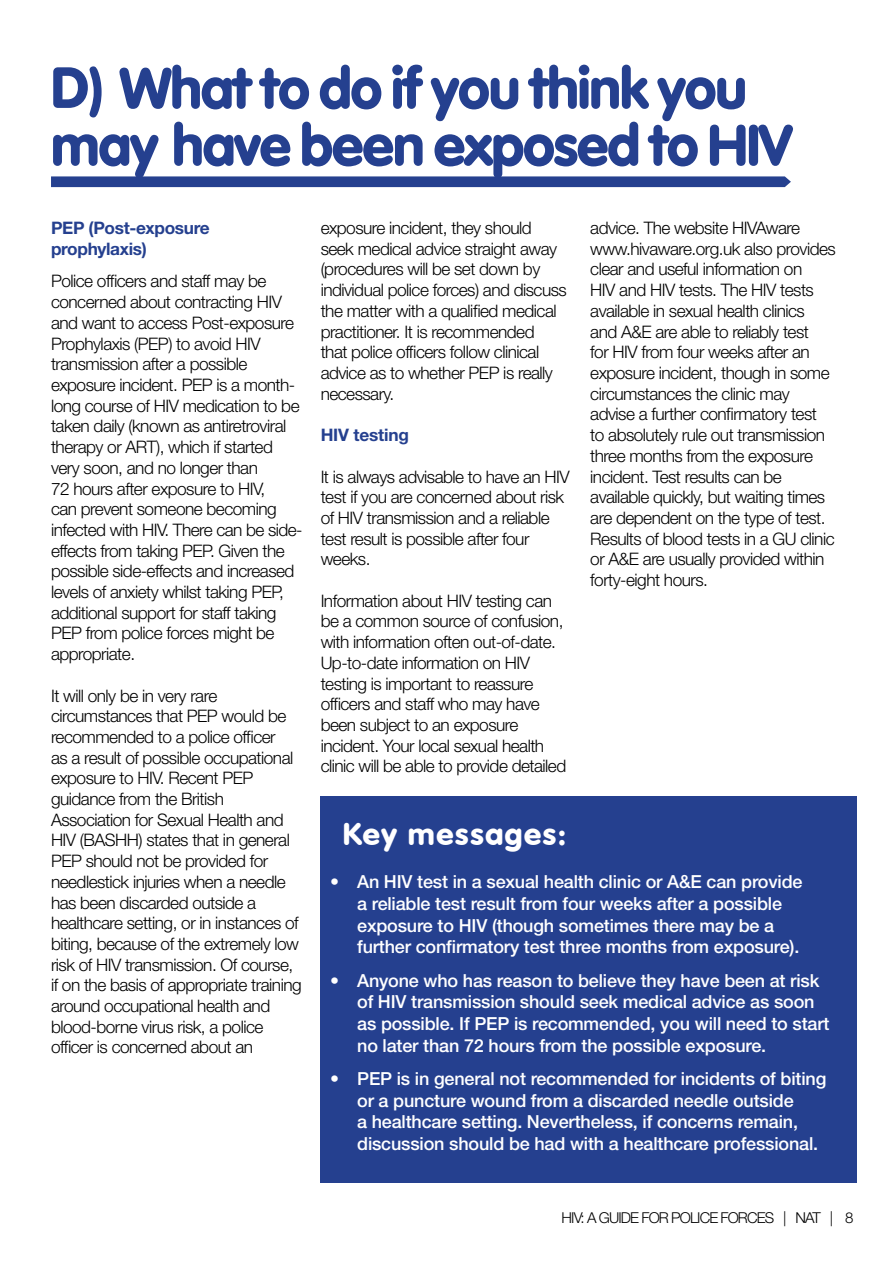
<style>
.page{position:relative;width:893px;height:1263px;background:#fff}
.page>*{position:absolute;margin:0;border:0;box-sizing:border-box;transform-origin:0 0}
.t1{font:900 57px/57px "VAG Rounded Std";letter-spacing:-.02em;color:#25408f}
.t2{font:33px "VAG Round";color:#fff}
.t3{font:500 18px/21.6px "Helvetica Neue LT Std";letter-spacing:-.01em;color:#fff}
.t4{font:300 17.25px/20.7px "Helvetica Neue LT Std";letter-spacing:-.03em;color:#000}
.t5{font:700 17.25px/20.7px "Helvetica Neue LT Std";letter-spacing:-.02em;color:#25408f}
.t6{font:300 15px "Helvetica Neue LT Std";letter-spacing:-.06em;color:#000}
</style>
<div class="page">
<div style="left:320px;top:796px;width:537px;height:386px;background:#25408f"></div>
<svg style="left:51px;top:176px;width:740px;height:11px;background:#2e4893"></svg>
<h1 class="t1" style="left:51px;top:62px;width:742px">D) What to do if you think you may have been exposed to HIV</h1>
<p class="t5" style="left:51px;top:217px;width:160px">PEP (Post-exposure prophylaxis)</p>
<p class="t4" style="left:51px;top:271px;width:253px">Police officers and staff may be concerned about contracting HIV and want to access Post-exposure<br>Prophylaxis (PEP) to avoid HIV transmission after a possible exposure incident. PEP is a month&shy;long course of HIV medication to be taken daily (known as antiretroviral therapy or ART), which if started very soon, and no longer than<br>72 hours after exposure to HIV,<br>can prevent someone becoming infected with HIV. There can be side&shy;effects from taking PEP. Given the possible side-effects and increased levels of anxiety whilst taking PEP, additional support for staff taking<br>PEP from police forces might be appropriate.</p>
<p class="t4" style="left:51px;top:685px;width:252px">It will only be in very rare circumstances that PEP would be recommended to a police officer<br>as a result of possible occupational exposure to HIV. Recent PEP guidance from the British<br>Association for Sexual Health and<br>HIV (BASHH) states that in general<br>PEP should not be provided for needlestick injuries when a needle has been discarded outside a healthcare setting, or in instances of biting, because of the extremely low risk of HIV transmission. Of course, if on the basis of appropriate training around occupational health and blood-borne virus risk, a police officer is concerned about an</p>
<p class="t4" style="left:321px;top:217px;width:248px">exposure incident, they should seek medical advice straight away (procedures will be set down by individual police forces) and discuss the matter with a qualified medical practitioner. It is recommended<br>that police officers follow clinical advice as to whether PEP is really necessary.</p>
<p class="t5" style="left:321px;top:424px;width:90px">HIV testing</p>
<p class="t4" style="left:321px;top:466px;width:251px">It is always advisable to have an HIV test if you are concerned about risk of HIV transmission and a reliable test result is possible after four weeks.</p>
<p class="t4" style="left:321px;top:590px;width:247px">Information about HIV testing can be a common source of confusion, with information often out-of-date.<br>Up-to-date information on HIV testing is important to reassure officers and staff who may have been subject to an exposure incident. Your local sexual health clinic will be able to provide detailed</p>
<h2 class="t2" style="left:342px;top:816px;width:226px">Key messages:</h2>
<p class="t4" style="left:590px;top:217px;width:247px">advice. The website HIVAware www.hivaware.org.uk also provides clear and useful information on<br>HIV and HIV tests. The HIV tests available in sexual health clinics and A&amp;E are able to reliably test<br>for HIV from four weeks after an exposure incident, though in some circumstances the clinic may advise a further confirmatory test<br>to absolutely rule out transmission three months from the exposure incident. Test results can be available quickly, but waiting times are dependent on the type of test.<br>Results of blood tests in a GU clinic or A&amp;E are usually provided within forty-eight hours.</p>
<p class="t3" style="left:357px;top:871px;width:447px;text-indent:-27px">• An HIV test in a sexual health clinic or A&amp;E can provide a reliable test result from four weeks after a possible exposure to HIV (though sometimes there may be a further confirmatory test three months from exposure).</p>
<p class="t3" style="left:357px;top:969px;width:474px;text-indent:-27px">• Anyone who has reason to believe they have been at risk of HIV transmission should seek medical advice as soon as possible. If PEP is recommended, you will need to start no later than 72 hours from the possible exposure.</p>
<p class="t3" style="left:357px;top:1068px;width:471px;text-indent:-27px">• PEP is in general not recommended for incidents of biting or a puncture wound from a discarded needle outside<br>a healthcare setting. Nevertheless, if concerns remain, discussion should be had with a healthcare professional.</p>
<p class="t6" style="left:562px;top:1208px;width:294px">HIV: A GUIDE FOR POLICE FORCES | NAT | 8</p>
</div>
